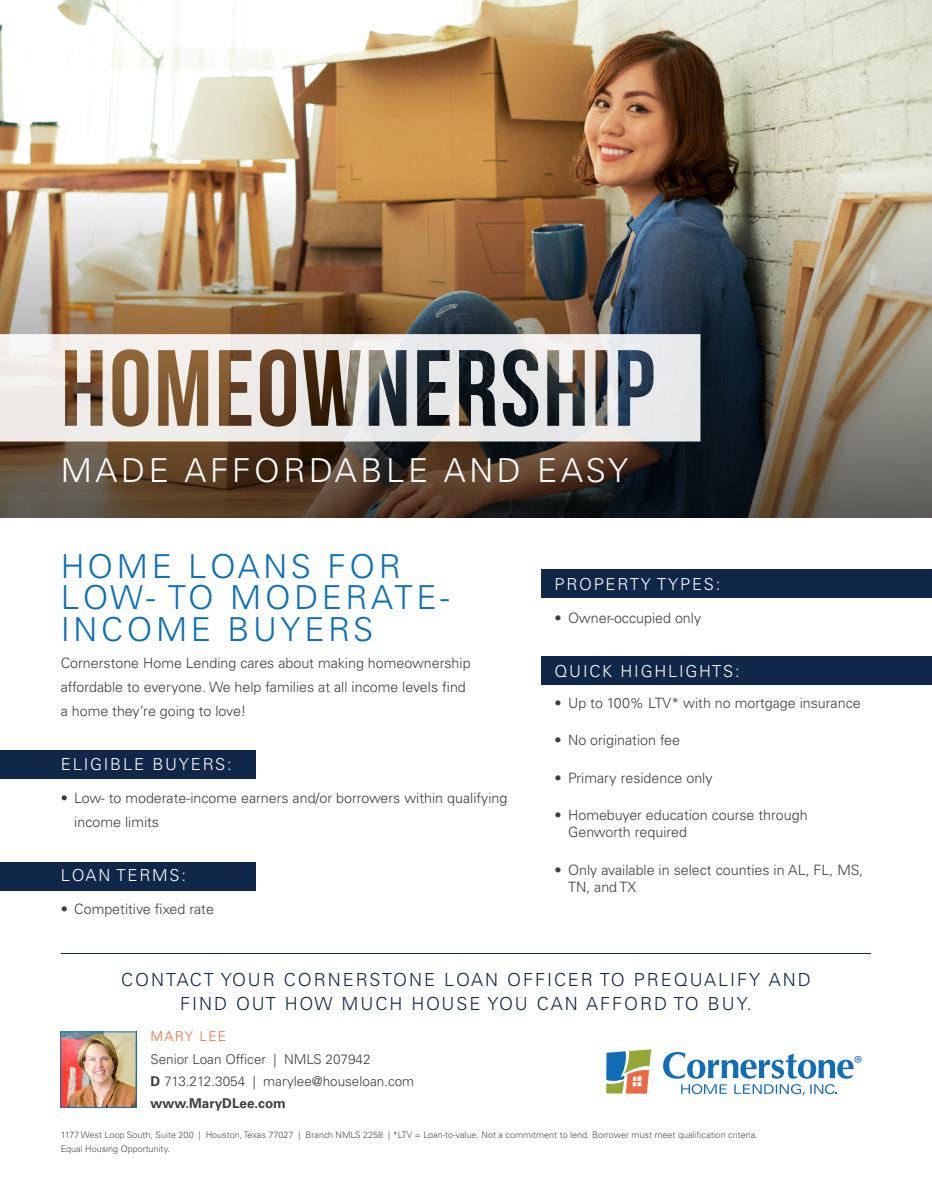
<style>
.page{position:relative;width:932px;height:1202px;background:#fff}
.page>*{position:absolute;margin:0;border:0;box-sizing:border-box;transform-origin:0 0}
.t1{font:300 33px/31.5px "Univers LT Std";letter-spacing:.11em;color:#0c70b6}
.t2{font:300 33px "Univers LT Std";letter-spacing:.11em;color:#fff}
.t3{font:300 18px/24px "Univers LT Std";letter-spacing:.11em;color:#10274a;text-align:center}
.t4{font:300 16.5px "Univers LT Std";letter-spacing:.11em;color:#fff}
.t5{font:300 14.25px/24px "Univers LT Std";color:#3e3e3f}
.t6{font:300 13.5px "Univers LT Std";color:#3e3e3f}
.t7{font:700 13.5px "Univers LT Std";color:#3e3e3f}
.t8{font:300 13.5px "Univers LT Std";letter-spacing:.1em;color:#f26a37}
.t9{font:300 9px/13.5px "Univers LT Std";color:#4b4c4d}
.s1{font-weight:700}
</style>
<div class="page">
<img style="left:0;top:0;width:932px;height:177px">
<img style="left:0;top:177px;width:932px;height:341px">
<svg style="left:0;top:334px;width:700px;height:107px;background:#b7b1ac"></svg>
<svg style="left:681px;top:1084px;width:45px;height:10px"></svg>
<svg style="left:734px;top:1084px;width:70px;height:11px"></svg>
<svg style="left:810px;top:1084px;width:27px;height:10px"></svg>
<svg style="left:606px;top:1049px;width:45px;height:44px"></svg>
<svg style="left:663px;top:1052px;width:198px;height:26px"></svg>
<div style="left:541px;top:569px;width:391px;height:28px;background:#10274a"></div>
<div style="left:0;top:750px;width:255px;height:28px;background:#10274a"></div>
<div style="left:0;top:862px;width:255px;height:28px;background:#10274a"></div>
<div style="left:541px;top:656px;width:391px;height:28px;background:#10274a"></div>
<hr style="left:61px;top:953px;width:810px;height:1px;background:#10274a">
<img style="left:62px;top:1033px;width:73px;height:72px">
<div style="left:60px;top:1031px;width:77px;height:76px;border:1px solid #0e6eb8"></div>
<p class="t2" style="left:61px;top:450px;width:569px">MADE AFFORDABLE AND EASY</p>
<p class="t1" style="left:61px;top:550px;width:341px">HOME LOANS FOR</p>
<p class="t1" style="left:61px;top:582px;width:390px">LOW- TO MODERATE-<br>INCOME BUYERS</p>
<p class="t5" style="left:61px;top:651px;width:411px">Cornerstone Home Lending cares about making homeownership affordable to everyone. We help families at all income levels find</p>
<p class="t5" style="left:61px;top:699px;width:187px">a home they’re going to love!</p>
<p class="t4" style="left:61px;top:754px;width:172px">ELIGIBLE BUYERS:</p>
<p class="t5" style="left:74px;top:786px;width:434px;text-indent:-14px">• Low- to moderate-income earners and/or borrowers within qualifying income limits</p>
<p class="t4" style="left:61px;top:865px;width:127px">LOAN TERMS:</p>
<p class="t5" style="left:61px;top:897px;width:155px">• Competitive fixed rate</p>
<p class="t4" style="left:554px;top:574px;width:167px">PROPERTY TYPES:</p>
<p class="t5" style="left:554px;top:606px;width:148px">• Owner-occupied only</p>
<p class="t4" style="left:554px;top:661px;width:187px">QUICK HIGHLIGHTS:</p>
<p class="t5" style="left:554px;top:691px;width:307px">• Up to 100% LTV* with no mortgage insurance</p>
<p class="t5" style="left:554px;top:728px;width:127px">• No origination fee</p>
<p class="t5" style="left:554px;top:765px;width:159px">• Primary residence only</p>
<p class="t5" style="left:568px;top:806px;width:241px;line-height:17.1px;text-indent:-14px">• Homebuyer education course through<br>Genworth required</p>
<p class="t5" style="left:568px;top:861px;width:296px;line-height:17.1px;text-indent:-14px">• Only available in select counties in AL, FL, MS,<br>TN, and TX</p>
<p class="t3" style="left:121px;top:967px;width:691px">CONTACT YOUR CORNERSTONE LOAN OFFICER TO PREQUALIFY AND<br>FIND OUT HOW MUCH HOUSE YOU CAN AFFORD TO BUY.</p>
<p class="t8" style="left:150px;top:1028px;width:77px">MARY LEE</p>
<p class="t6" style="left:150px;top:1050px;width:221px">Senior Loan Officer | NMLS 207942</p>
<p class="t6" style="left:150px;top:1072px;width:265px"><span class="s1">D</span> 713.212.3054 | marylee@houseloan.com</p>
<p class="t7" style="left:150px;top:1095px;width:137px">www.MaryDLee.com</p>
<p class="t9" style="left:61px;top:1128px;width:698px">1177 West Loop South, Suite 200 | Houston, Texas 77027 | Branch NMLS 2258 | *LTV = Loan-to-value. Not a commitment to lend. Borrower must meet qualification criteria.<br>Equal Housing Opportunity.</p>
</div>
